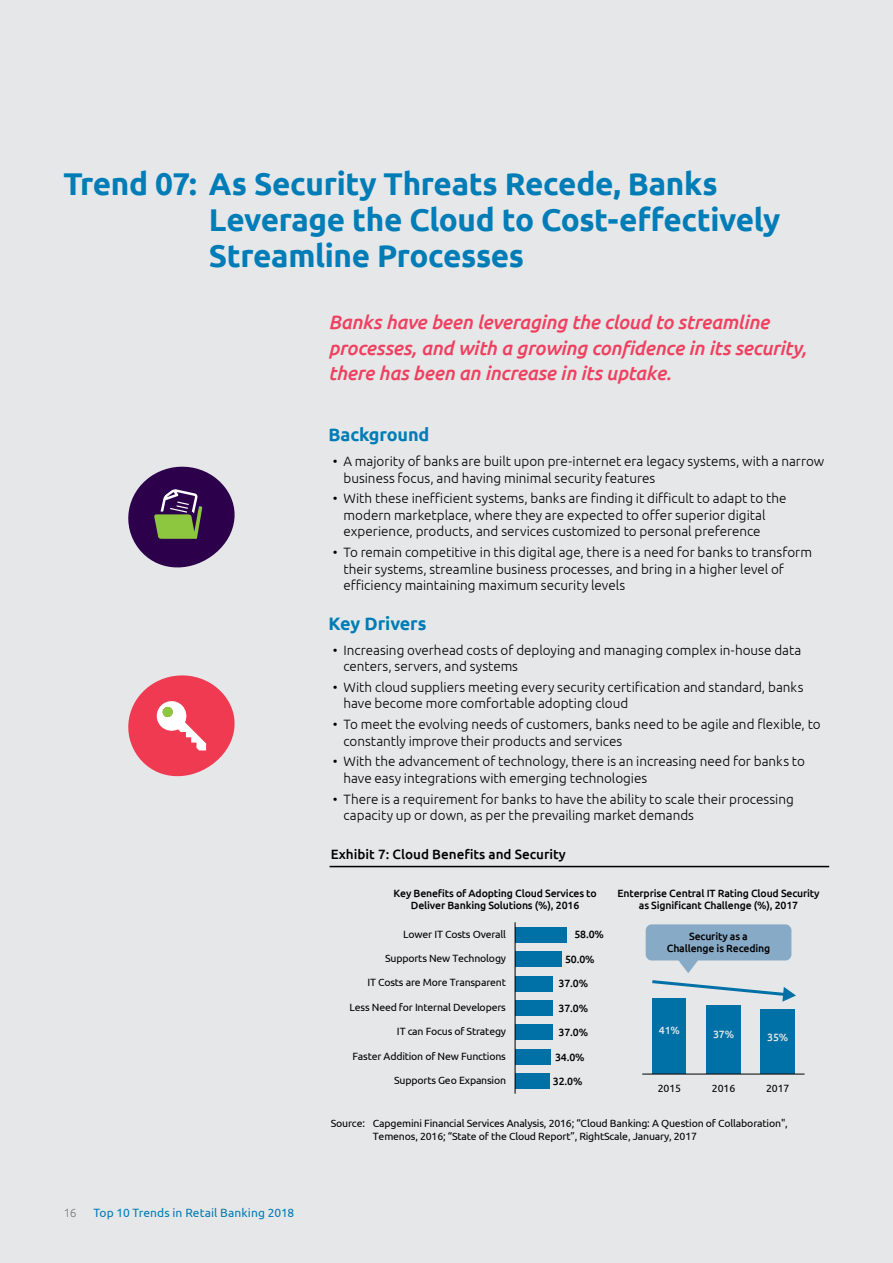
<style>
.page{position:relative;width:893px;height:1263px;background:#e6e7e8}
.page>*{position:absolute;margin:0;border:0;box-sizing:border-box;transform-origin:0 0}
.t1{font:700 31.5px/36px "Ubuntu";letter-spacing:-.015em;color:#007db7}
.t2{font:italic 500 19.5px/25.5px "Ubuntu";letter-spacing:-.015em;color:#ef4060}
.t3{font:700 18px "Ubuntu";letter-spacing:-.01em;color:#007db7}
.t4{font:300 13.5px/16.5px "Ubuntu";color:#000}
.t5{font:500 13.5px "Ubuntu";color:#000}
.t6{font:12px "Ubuntu";letter-spacing:.005em;color:#007db7}
.t7{font:300 12px "Ubuntu";color:#77787b}
.t8{font:10.5px/13.5px "Ubuntu";letter-spacing:-.015em;color:#000}
.t9{font:500 10.5px/12.6px "Ubuntu";letter-spacing:-.015em;color:#000;text-align:center}
.t10{font:500 10.5px "Ubuntu";color:#fff}
</style>
<div class="page">
<hr style="left:330px;top:866px;width:499px;height:1px;background:#000">
<div style="left:515px;top:1073px;width:34px;height:16px;background:#0071a6"></div>
<div style="left:515px;top:1049px;width:36px;height:16px;background:#0071a6"></div>
<div style="left:515px;top:1024px;width:38px;height:16px;background:#0071a6"></div>
<div style="left:515px;top:1000px;width:38px;height:16px;background:#0071a6"></div>
<div style="left:515px;top:976px;width:38px;height:15px;background:#0071a6"></div>
<div style="left:515px;top:951px;width:47px;height:16px;background:#0071a6"></div>
<div style="left:515px;top:927px;width:52px;height:15px;background:#0071a6"></div>
<hr style="left:515px;top:922px;width:1px;height:172px;background:#000">
<div style="left:652px;top:998px;width:34px;height:76px;background:#0071a6"></div>
<div style="left:706px;top:1006px;width:35px;height:68px;background:#0071a6"></div>
<div style="left:761px;top:1009px;width:34px;height:65px;background:#0071a6"></div>
<hr style="left:642px;top:1074px;width:162px;height:1px;background:#000">
<svg style="left:646px;top:924px;width:150px;height:78px"></svg>
<svg style="left:128px;top:675px;width:107px;height:102px"></svg>
<div style="left:163px;top:707px;width:10px;height:10px;background:#8dc63f;border-radius:50%"></div>
<svg style="left:128px;top:466px;width:107px;height:102px"></svg>
<h1 class="t1" style="left:209px;top:165px;width:573px;text-indent:-145px">Trend 07: As Security Threats Recede, Banks<br>Leverage the Cloud to Cost-effectively<br>Streamline Processes</h1>
<h2 class="t2" style="left:328px;top:309px;width:480px">Banks have been leveraging the cloud to streamline processes, and with a growing confidence in its security, there has been an increase in its uptake.</h2>
<h3 class="t3" style="left:328px;top:424px;width:102px">Background</h3>
<p class="t4" style="left:343px;top:453px;width:482px;text-indent:-11px">• A majority of banks are built upon pre-internet era legacy systems, with a narrow business focus, and having minimal security features</p>
<p class="t4" style="left:343px;top:490px;width:445px;text-indent:-11px">• With these inefficient systems, banks are finding it difficult to adapt to the modern marketplace, where they are expected to offer superior digital experience, products, and services customized to personal preference</p>
<p class="t4" style="left:343px;top:544px;width:470px;text-indent:-11px">• To remain competitive in this digital age, there is a need for banks to transform their systems, streamline business processes, and bring in a higher level of efficiency maintaining maximum security levels</p>
<h3 class="t3" style="left:328px;top:612px;width:99px">Key Drivers</h3>
<p class="t4" style="left:343px;top:641px;width:459px;text-indent:-11px">• Increasing overhead costs of deploying and managing complex in-house data centers, servers, and systems</p>
<p class="t4" style="left:343px;top:678px;width:461px;text-indent:-11px">• With cloud suppliers meeting every security certification and standard, banks have become more comfortable adopting cloud</p>
<p class="t4" style="left:343px;top:716px;width:479px;text-indent:-11px">• To meet the evolving needs of customers, banks need to be agile and flexible, to constantly improve their products and services</p>
<p class="t4" style="left:343px;top:753px;width:463px;text-indent:-11px">• With the advancement of technology, there is an increasing need for banks to have easy integrations with emerging technologies</p>
<p class="t4" style="left:343px;top:790px;width:452px;text-indent:-11px">• There is a requirement for banks to have the ability to scale their processing capacity up or down, as per the prevailing market demands</p>
<p class="t5" style="left:331px;top:845px;width:237px">Exhibit 7: Cloud Benefits and Security</p>
<p class="t9" style="left:393px;top:886px;width:205px">Key Benefits of Adopting Cloud Services to<br>Deliver Banking Solutions (%), 2016</p>
<p class="t9" style="left:617px;top:886px;width:204px">Enterprise Central IT Rating Cloud Security as Significant Challenge (%), 2017</p>
<p class="t8" style="left:403px;top:927px;width:104px">Lower IT Costs Overall</p>
<p class="t8" style="left:385px;top:951px;width:123px">Supports New Technology</p>
<p class="t9" style="left:574px;top:928px;width:31px">58.0%</p>
<p class="t9" style="left:565px;top:952px;width:31px">50.0%</p>
<p class="t9" style="left:667px;top:929px;width:105px">Security as a<br>Challenge is Receding</p>
<p class="t8" style="left:367px;top:976px;width:140px">IT Costs are More Transparent</p>
<p class="t9" style="left:559px;top:977px;width:31px">37.0%</p>
<p class="t8" style="left:350px;top:1000px;width:158px">Less Need for Internal Developers</p>
<p class="t9" style="left:559px;top:1001px;width:31px">37.0%</p>
<p class="t8" style="left:397px;top:1025px;width:111px">IT can Focus of Strategy</p>
<p class="t9" style="left:559px;top:1026px;width:31px">37.0%</p>
<p class="t10" style="left:659px;top:1024px;width:23px">41%</p>
<p class="t10" style="left:713px;top:1028px;width:23px">37%</p>
<p class="t10" style="left:767px;top:1030px;width:23px">35%</p>
<p class="t8" style="left:352px;top:1049px;width:155px">Faster Addition of New Functions</p>
<p class="t9" style="left:555px;top:1050px;width:31px">34.0%</p>
<p class="t8" style="left:394px;top:1074px;width:113px">Supports Geo Expansion</p>
<p class="t9" style="left:553px;top:1075px;width:31px">32.0%</p>
<p class="t8" style="left:658px;top:1081px;width:25px">2015</p>
<p class="t8" style="left:712px;top:1081px;width:25px">2016</p>
<p class="t8" style="left:766px;top:1081px;width:25px">2017</p>
<p class="t7" style="left:64px;top:1205px;width:14px">16</p>
<p class="t6" style="left:94px;top:1205px;width:202px">Top 10 Trends in Retail Banking 2018</p>
<p class="t8" style="left:373px;top:1116px;width:416px;text-indent:-42px">Source: Capgemini Financial Services Analysis, 2016; “Cloud Banking: A Question of Collaboration",<br>Temenos, 2016; “State of the Cloud Report”, RightScale, January, 2017</p>
</div>
